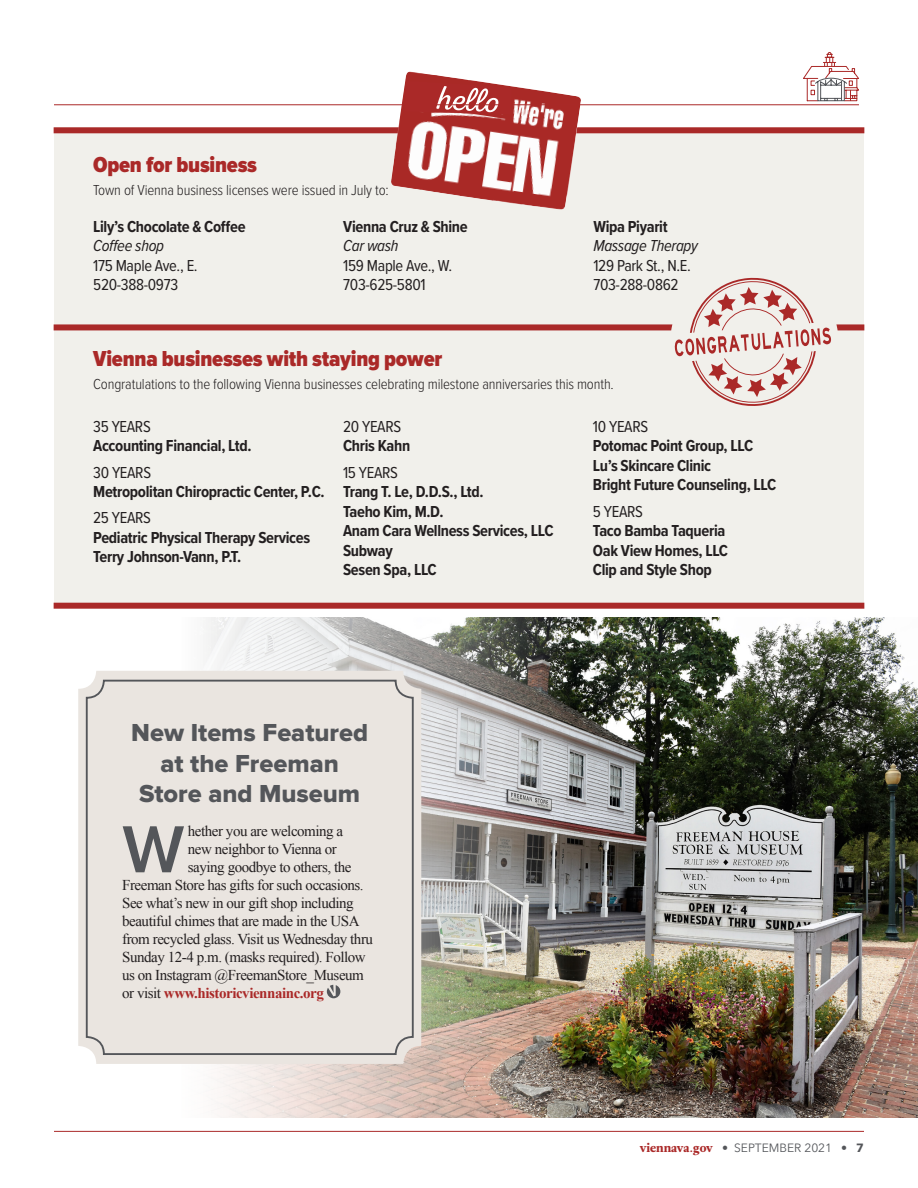
<style>
.page{position:relative;width:918px;height:1188px;background:#fff}
.page>*{position:absolute;margin:0;border:0;box-sizing:border-box;transform-origin:0 0}
.Body_Text{font:600 69px "Proxima Nova";color:#54565a}
.heading{font:25.5px/30.6px "Proxima Nova Extrabld";color:#54565a;text-align:center}
._20_pt_head{font:900 22.5px "Proxima Nova Cond";letter-spacing:-.01em;color:#aa2928}
.Paragraph_Style_3{font:700 16.5px "Proxima Nova Cond";letter-spacing:-.02em;color:#231f20}
.Paragraph_Style_3-2{font:16.5px "Proxima Nova Cond";letter-spacing:-.02em;color:#231f20}
.Paragraph_Style_3-3{font:italic 16.5px "Proxima Nova Cond";letter-spacing:-.02em;color:#231f20}
.Body_Text-2{font:15px "Times New Roman";letter-spacing:-.03em;color:#231f20}
.univers_light_conden{font:300 15px "Proxima Nova Cond";letter-spacing:-.01em;color:#231f20}
.Body_Text-3{font:700 15px "Times New Roman";letter-spacing:-.03em;color:#aa2928}
.t1{font:12px "Avenir Next";color:#54565a}
.s1{font-weight:400;color:#231f20}
.s2{font-family:"Leitura News Roman 4";color:#aa2928}
.s3{font-weight:700}
</style>
<div class="page">
<svg style="left:803px;top:52px;width:56px;height:50px"></svg>
<img style="left:191px;top:617px;width:727px;height:500px">
<div style="left:78px;top:671px;width:343px;height:393px;background:#eae5e0;border-radius:18px"></div>
<div style="left:54px;top:127px;width:810px;height:479px;background:#f1f0eb"></div>
<div style="left:54px;top:127px;width:810px;height:6px;background:#aa2928"></div>
<div style="left:54px;top:324px;width:810px;height:6px;background:#aa2928"></div>
<div style="left:54px;top:603px;width:810px;height:6px;background:#aa2928"></div>
<div style="left:670px;top:258px;width:168px;height:168px;background:#f1f0eb;border-radius:50%"></div>
<img style="left:391px;top:72px;width:190px;height:138px">
<svg style="left:404px;top:81px;width:108px;height:33px;background:#b9504e"></svg>
<svg style="left:675px;top:277px;width:156px;height:129px"></svg>
<svg style="left:327px;top:985px;width:13px;height:13px"></svg>
<div style="left:86px;top:680px;width:328px;height:375px;border:2px solid #54565a;border-radius:17px"></div>
<hr style="left:54px;top:104px;width:805px;height:1px;background:#aa2928">
<hr style="left:54px;top:1131px;width:810px;height:1px;background:#aa2928">
<p class="_20_pt_head" style="left:93px;top:152px;width:165px">Open for business</p>
<p class="univers_light_conden" style="left:93px;top:179px;width:297px">Town of Vienna business licenses were issued in July to:</p>
<p class="Paragraph_Style_3" style="left:93px;top:214px;width:154px">Lily’s Chocolate &amp; Coffee</p>
<p class="Paragraph_Style_3-3" style="left:93px;top:237px;width:72px">Coffee shop</p>
<p class="Paragraph_Style_3-2" style="left:93px;top:253px;width:106px">175 Maple Ave., E.</p>
<p class="Paragraph_Style_3-2" style="left:93px;top:273px;width:86px">520-388-0973</p>
<p class="Paragraph_Style_3" style="left:343px;top:214px;width:126px">Vienna Cruz &amp; Shine</p>
<p class="Paragraph_Style_3-3" style="left:343px;top:237px;width:57px">Car wash</p>
<p class="Paragraph_Style_3-2" style="left:343px;top:253px;width:110px">159 Maple Ave., W.</p>
<p class="Paragraph_Style_3-2" style="left:343px;top:273px;width:84px">703-625-5801</p>
<p class="Paragraph_Style_3" style="left:593px;top:214px;width:76px">Wipa Piyarit</p>
<p class="Paragraph_Style_3-3" style="left:593px;top:237px;width:106px">Massage Therapy</p>
<p class="Paragraph_Style_3-2" style="left:593px;top:253px;width:99px">129 Park St., N.E.</p>
<p class="Paragraph_Style_3-2" style="left:593px;top:273px;width:87px">703-288-0862</p>
<p class="_20_pt_head" style="left:93px;top:346px;width:351px">Vienna businesses with staying power</p>
<p class="univers_light_conden" style="left:93px;top:373px;width:522px">Congratulations to the following Vienna businesses celebrating milestone anniversaries this month.</p>
<p class="Paragraph_Style_3-2" style="left:93px;top:414px;width:59px">35 YEARS</p>
<p class="Paragraph_Style_3" style="left:93px;top:434px;width:160px">Accounting Financial, Ltd.</p>
<p class="Paragraph_Style_3-2" style="left:93px;top:460px;width:59px">30 YEARS</p>
<p class="Paragraph_Style_3" style="left:93px;top:480px;width:233px">Metropolitan Chiropractic Center, P.C.</p>
<p class="Paragraph_Style_3-2" style="left:93px;top:506px;width:59px">25 YEARS</p>
<p class="Paragraph_Style_3" style="left:93px;top:525px;width:219px">Pediatric Physical Therapy Services</p>
<p class="Paragraph_Style_3" style="left:93px;top:545px;width:150px">Terry Johnson-Vann, P.T.</p>
<p class="Paragraph_Style_3-2" style="left:343px;top:414px;width:60px">20 YEARS</p>
<p class="Paragraph_Style_3" style="left:343px;top:434px;width:69px">Chris Kahn</p>
<p class="Paragraph_Style_3-2" style="left:343px;top:460px;width:56px">15 YEARS</p>
<p class="Paragraph_Style_3" style="left:343px;top:480px;width:142px">Trang T. Le, D.D.S., Ltd.</p>
<p class="Paragraph_Style_3" style="left:343px;top:499px;width:102px">Taeho Kim, M.D.</p>
<p class="Paragraph_Style_3" style="left:343px;top:519px;width:212px">Anam Cara Wellness Services, LLC</p>
<p class="Paragraph_Style_3" style="left:343px;top:538px;width:51px">Subway</p>
<p class="Paragraph_Style_3" style="left:343px;top:558px;width:95px">Sesen Spa, LLC</p>
<p class="Paragraph_Style_3-2" style="left:593px;top:414px;width:57px">10 YEARS</p>
<p class="Paragraph_Style_3" style="left:593px;top:434px;width:162px">Potomac Point Group, LLC</p>
<p class="Paragraph_Style_3" style="left:593px;top:453px;width:120px">Lu’s Skincare Clinic</p>
<p class="Paragraph_Style_3" style="left:593px;top:473px;width:185px">Bright Future Counseling, LLC</p>
<p class="Paragraph_Style_3-2" style="left:593px;top:499px;width:52px">5 YEARS</p>
<p class="Paragraph_Style_3" style="left:593px;top:519px;width:134px">Taco Bamba Taqueria</p>
<p class="Paragraph_Style_3" style="left:593px;top:538px;width:137px">Oak View Homes, LLC</p>
<p class="Paragraph_Style_3" style="left:593px;top:558px;width:120px">Clip and Style Shop</p>
<p class="heading" style="left:131px;top:718px;width:238px">New Items Featured at the Freeman<br>Store and Museum</p>
<p class="Body_Text" style="left:122px;top:818px;width:64px">W</p>
<p class="Body_Text-2" style="left:188px;top:821px;width:157px">hether you are welcoming a</p>
<p class="Body_Text-2" style="left:188px;top:839px;width:150px">new neighbor to Vienna or</p>
<p class="Body_Text-2" style="left:188px;top:857px;width:165px">saying goodbye to others, the</p>
<p class="Body_Text-2" style="left:122px;top:875px;width:243px">Freeman Store has gifts for such occasions.</p>
<p class="Body_Text-2" style="left:122px;top:893px;width:233px">See what’s new in our gift shop including</p>
<p class="Body_Text-2" style="left:122px;top:911px;width:239px">beautiful chimes that are made in the USA</p>
<p class="Body_Text-2" style="left:122px;top:929px;width:252px">from recycled glass. Visit us Wednesday thru</p>
<p class="Body_Text-2" style="left:122px;top:947px;width:245px">Sunday 12-4 p.m. (masks required). Follow</p>
<p class="Body_Text-2" style="left:122px;top:965px;width:243px">us on Instagram @FreemanStore_Museum</p>
<p class="Body_Text-3" style="left:122px;top:983px;width:203px"><span class="s1">or visit</span> www.historicviennainc.org</p>
<p class="t1" style="left:640px;top:1138px;width:226px"><span class="s2">viennava.gov</span> • SEPTEMBER 2021 • <span class="s3">7</span></p>
</div>
